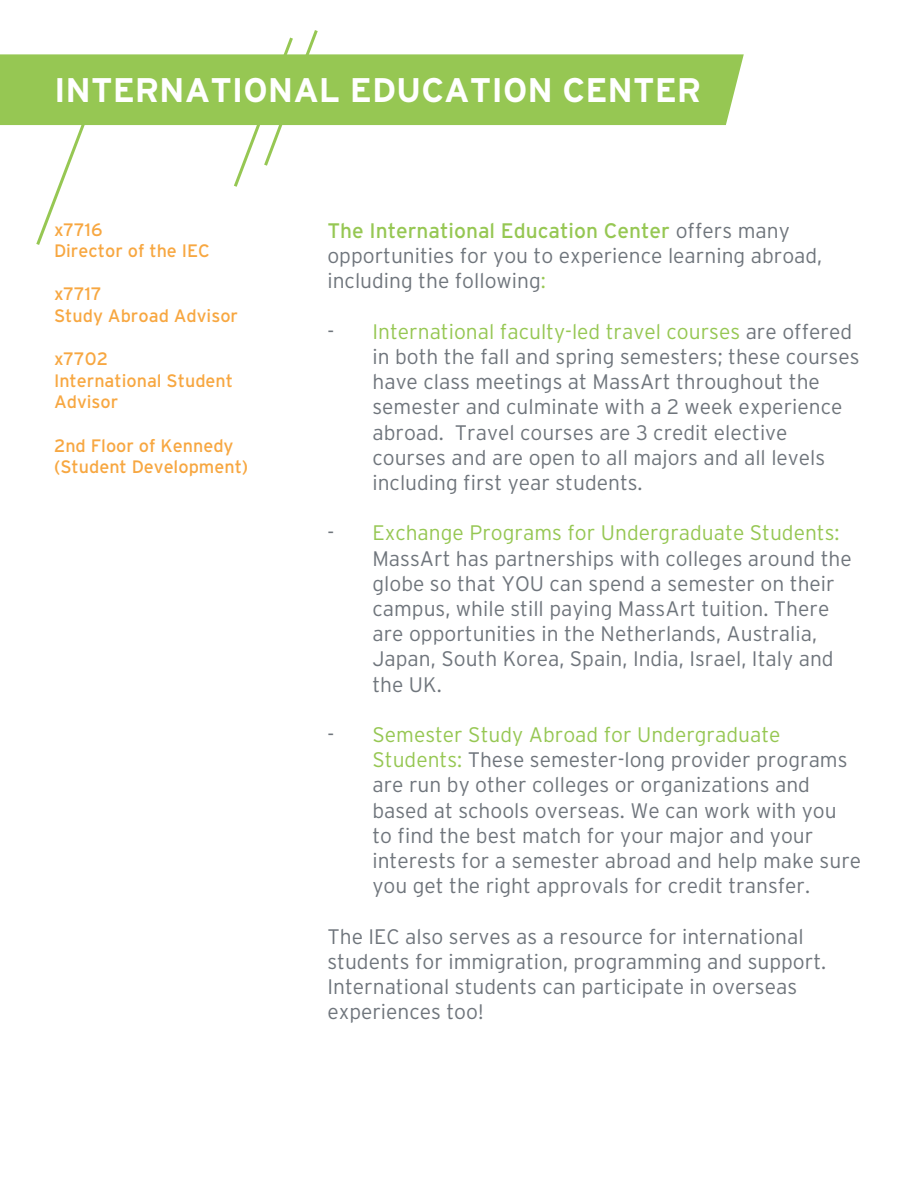
<style>
.page{position:relative;width:918px;height:1188px;background:#fff}
.page>*{position:absolute;margin:0;border:0;box-sizing:border-box;transform-origin:0 0}
.t1{font:700 34.2px "Interstate";color:#fff}
.t2{font:300 21px/25.2px "Interstate";color:#6f757c}
.t3{font:18px/21.6px "Interstate";color:#f7a741}
.s1{font-weight:400;color:#96c753}
.s2{color:#96c753}
</style>
<div class="page">
<div style="left:0;top:54px;width:744px;height:71px;background:#96c753"></div>
<svg style="left:34px;top:92px;width:64px;height:153px"></svg>
<svg style="left:231px;top:30px;width:89px;height:157px"></svg>
<h1 class="t1" style="left:54px;top:71px;width:649px">INTERNATIONAL EDUCATION CENTER</h1>
<p class="t3" style="left:54px;top:218px;width:157px">x7716<br>Director of the IEC</p>
<p class="t3" style="left:54px;top:283px;width:186px">x7717<br>Study Abroad Advisor</p>
<p class="t3" style="left:54px;top:348px;width:181px">x7702<br>International Student<br>Advisor</p>
<p class="t3" style="left:54px;top:434px;width:196px">2nd Floor of Kennedy (Student Development)</p>
<p class="t2" style="left:327px;top:218px;width:496px"><span class="s1">The International Education Center</span> offers many opportunities for you to experience learning abroad, including the following<span class="s2">:</span></p>
<p class="t2" style="left:372px;top:319px;width:489px;text-indent:-45px">- <span class="s2">International faculty-led travel courses</span> are offered in both the fall and spring semesters; these courses have class meetings at MassArt throughout the semester and culminate with a 2 week experience abroad. Travel courses are 3 credit elective courses and are open to all majors and all levels including first year students.</p>
<p class="t2" style="left:372px;top:520px;width:481px;text-indent:-45px">- <span class="s2">Exchange Programs for Undergraduate Students:<br></span>MassArt has partnerships with colleges around the globe so that YOU can spend a semester on their campus, while still paying MassArt tuition. There are opportunities in the Netherlands, Australia, Japan, South Korea, Spain, India, Israel, Italy and the UK.</p>
<p class="t2" style="left:372px;top:722px;width:490px;text-indent:-45px">- <span class="s2">Semester Study Abroad for Undergraduate Students:</span> These semester-long provider programs are run by other colleges or organizations and based at schools overseas. We can work with you to find the best match for your major and your interests for a semester abroad and help make sure you get the right approvals for credit transfer.</p>
<p class="t2" style="left:327px;top:923px;width:500px">The IEC also serves as a resource for international students for immigration, programming and support.<br>International students can participate in overseas experiences too!</p>
</div>
